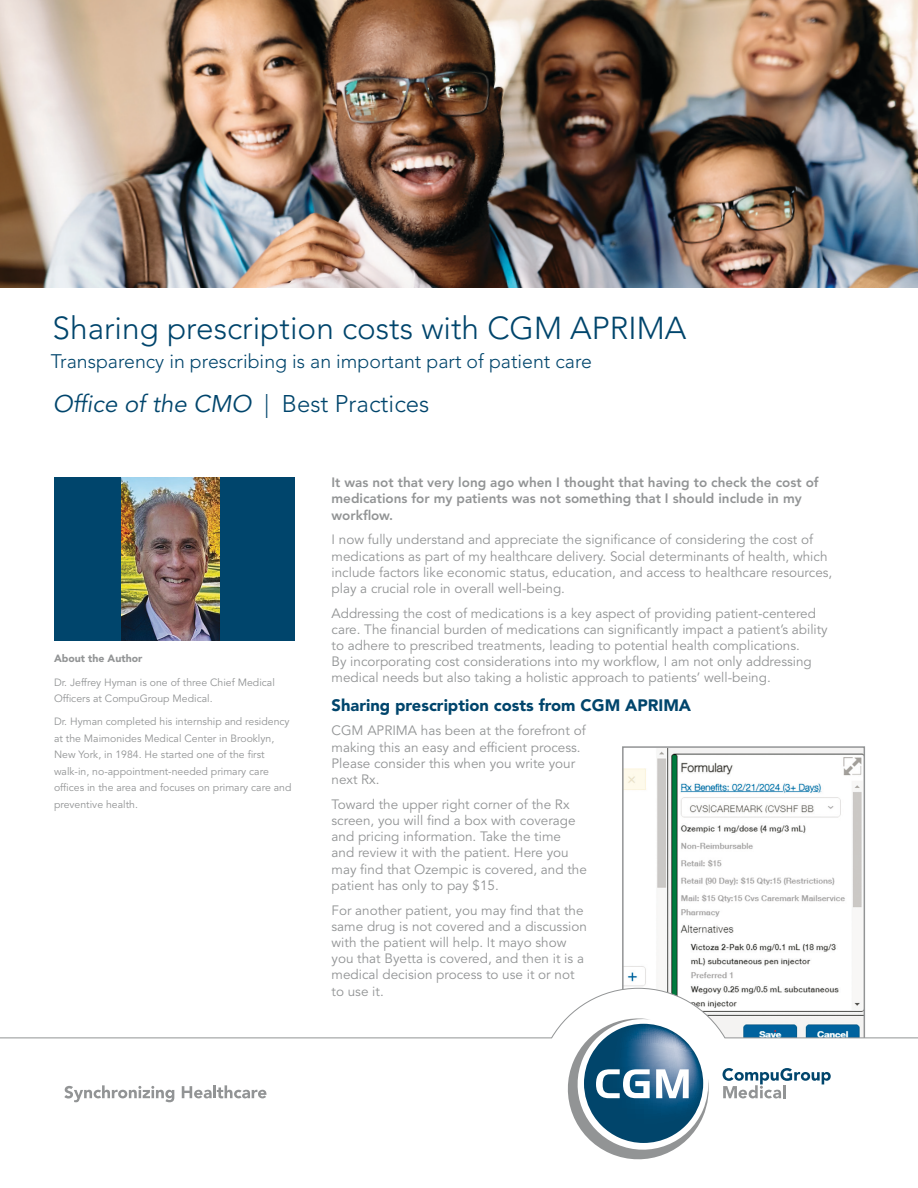
<style>
.page{position:relative;width:918px;height:1188px;background:#fff}
.page>*{position:absolute;margin:0;border:0;box-sizing:border-box;transform-origin:0 0}
.t1{font:300 31.5px "Avenir LT Std";color:#00456c}
.t2{font:italic 24px "Avenir LT Std";color:#00456c}
.t3{font:300 19.5px "Avenir LT Std";color:#00456c}
.t4{font:900 16.5px "Avenir LT Std";color:#00456c}
.t5{font:13.5px/16.2px "Avenir LT Std";color:#929495}
.t6{font:800 13.5px/16.2px "Avenir LT Std";color:#929495}
.t7{font:10.5px/16.5px "Avenir LT Std";color:#929495}
.t8{font:900 10.5px "Avenir LT Std";color:#929495}
.s1{font-weight:300;font-style:normal}
</style>
<div class="page">
<img style="left:0;top:0;width:918px;height:288px">
<div style="left:54px;top:477px;width:241px;height:163px;background:#00456c"></div>
<img style="left:625px;top:749px;width:237px;height:239px">
<div style="left:622px;top:746px;width:243px;height:310px;border:2px solid #929495"></div>
<img style="left:122px;top:477px;width:97px;height:163px">
<svg style="left:567px;top:1039px;width:143px;height:121px"></svg>
<svg style="left:723px;top:1068px;width:108px;height:30px"></svg>
<svg style="left:0;top:988px;width:918px;height:51px"></svg>
<svg style="left:64px;top:1085px;width:110px;height:17px"></svg>
<svg style="left:182px;top:1085px;width:84px;height:13px"></svg>
<p class="t1" style="left:53px;top:310px;width:635px">Sharing prescription costs with CGM APRIMA</p>
<p class="t3" style="left:51px;top:349px;width:543px">Transparency in prescribing is an important part of patient care</p>
<p class="t2" style="left:53px;top:390px;width:378px">Office of the CMO <span class="s1">| Best Practices</span></p>
<p class="t8" style="left:54px;top:652px;width:90px">About the Author</p>
<p class="t7" style="left:54px;top:674px;width:222px">Dr. Jeffrey Hyman is one of three Chief Medical<br>Officers at CompuGroup Medical.</p>
<p class="t7" style="left:54px;top:714px;width:239px">Dr. Hyman completed his internship and residency at the Maimonides Medical Center in Brooklyn, New York, in 1984. He started one of the first walk-in, no-appointment-needed primary care offices in the area and focuses on primary care and preventive health.</p>
<p class="t6" style="left:332px;top:475px;width:489px">It was not that very long ago when I thought that having to check the cost of medications for my patients was not something that I should include in my workflow.</p>
<p class="t5" style="left:332px;top:532px;width:502px">I now fully understand and appreciate the significance of considering the cost of medications as part of my healthcare delivery. Social determinants of health, which include factors like economic status, education, and access to healthcare resources, play a crucial role in overall well-being.</p>
<p class="t5" style="left:332px;top:605px;width:498px">Addressing the cost of medications is a key aspect of providing patient-centered care. The financial burden of medications can significantly impact a patient’s ability to adhere to prescribed treatments, leading to potential health complications.<br>By incorporating cost considerations into my workflow, I am not only addressing medical needs but also taking a holistic approach to patients’ well-being.</p>
<p class="t4" style="left:332px;top:695px;width:361px">Sharing prescription costs from CGM APRIMA</p>
<p class="t5" style="left:332px;top:723px;width:256px">CGM APRIMA has been at the forefront of making this an easy and efficient process.<br>Please consider this when you write your next Rx.</p>
<p class="t5" style="left:332px;top:796px;width:257px">Toward the upper right corner of the Rx screen, you will find a box with coverage and pricing information. Take the time and review it with the patient. Here you may find that Ozempic is covered, and the patient has only to pay $15.</p>
<p class="t5" style="left:332px;top:902px;width:257px">For another patient, you may find that the same drug is not covered and a discussion with the patient will help. It mayo show you that Byetta is covered, and then it is a medical decision process to use it or not to use it.</p>
</div>
